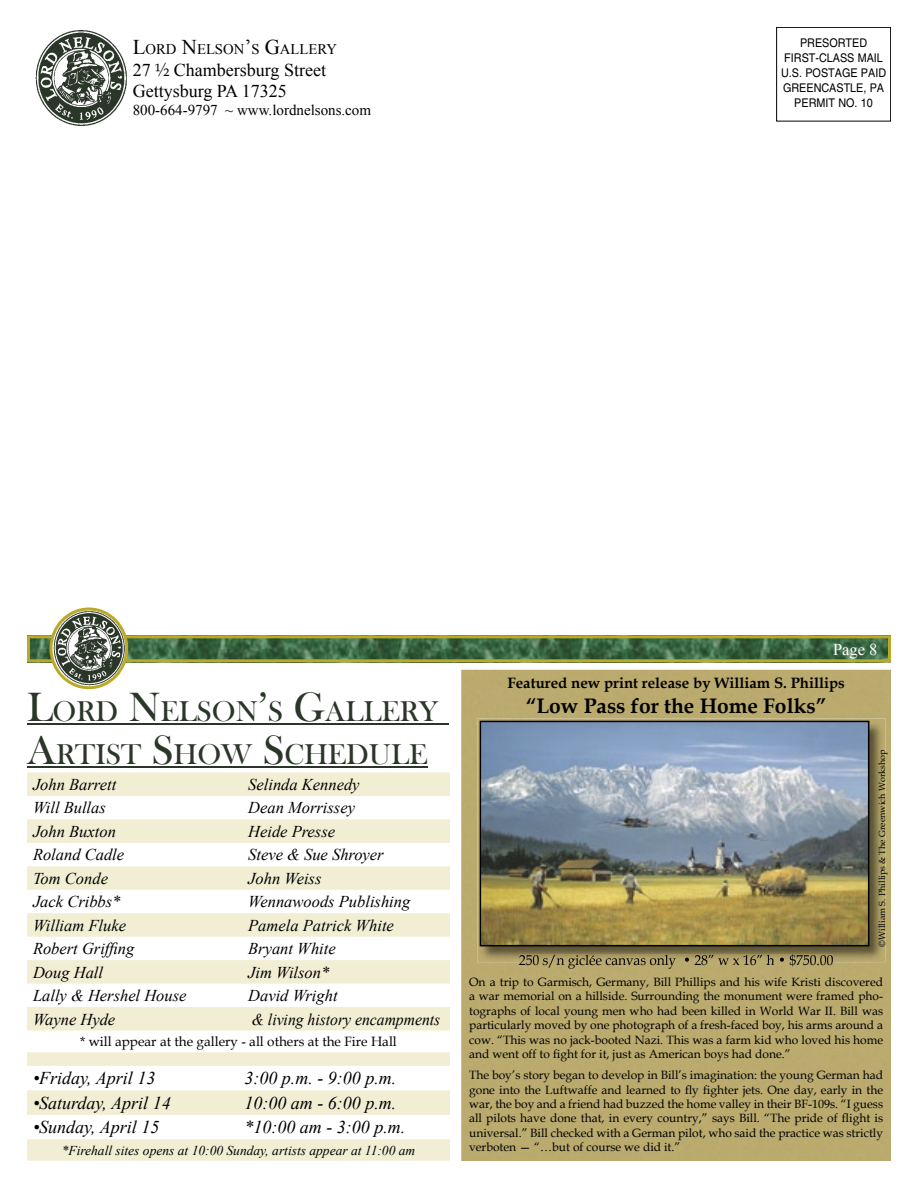
<style>
.page{position:relative;width:918px;height:1188px;background:#fff}
.page>*{position:absolute;margin:0;border:0;box-sizing:border-box;transform-origin:0 0}
.t1{font:29.4px/42.9px "Bask Old Face";color:#2a3628}
.t2{font:700 21px "Book Antiqua";color:#000}
.t3{font:italic 18px "Times New Roman";color:#000}
.t4{font:18px/21.6px "Times New Roman";color:#000}
.t5{font:italic 16.5px "Times New Roman";color:#000}
.t6{font:italic 16.5px "Times New Roman";color:#000;scale:.95 1}
.t7{font:16.5px "Times New Roman";color:#fff}
.t8{font:700 15px "Book Antiqua";color:#000}
.t9{font:15px "Times New Roman";color:#000}
.t10{font:14.7px "Times New Roman";color:#000}
.t11{font:13.5px "Book Antiqua";color:#000}
.t12{font:italic 13.5px "Times New Roman";color:#000}
.t13{font:12px/14.4px "Book Antiqua";color:#000;text-align:justify}
.t14{font:12px/15px "Helvetica";color:#000;text-align:center;scale:.9 1}
.t15{font:9px "Book Antiqua";color:#000}
.s1{font-size:21px}
.s2{font-family:"Book Antiqua"}
.s3{font-size:42px}
</style>
<div class="page">
<svg style="left:27px;top:607px;width:864px;height:63px"></svg>
<img style="left:47px;top:609px;width:83px;height:80px">
<img style="left:35px;top:30px;width:92px;height:96px">
<hr style="left:27px;top:723px;width:422px;height:1px;background:#2a3628">
<hr style="left:27px;top:724px;width:422px;height:1px;background:#2a3628">
<hr style="left:27px;top:766px;width:400px;height:1px;background:#2a3628">
<hr style="left:27px;top:767px;width:400px;height:1px;background:#2a3628">
<svg style="left:27px;top:772px;width:423px;height:389px"></svg>
<div style="left:461px;top:670px;width:430px;height:491px;background:#baaa6e"></div>
<img style="left:477px;top:718px;width:408px;height:244px">
<img style="left:519px;top:955px;width:70px;height:7px">
<svg style="left:589px;top:956px;width:6px;height:6px"></svg>
<img style="left:596px;top:954px;width:112px;height:8px">
<img style="left:708px;top:954px;width:125px;height:8px">
<img style="left:480px;top:721px;width:389px;height:225px">
<div style="left:776px;top:27px;width:115px;height:94px;border:1px solid #000"></div>
<p class="t10" style="left:133px;top:39px;width:206px"><span class="s1">L</span>ORD <span class="s1">N</span>ELSON<span class="s1">’</span>S <span class="s1">G</span>ALLERY</p>
<h3 class="t4" style="left:133px;top:58px;width:195px">27 <span class="s2">½</span> Chambersburg Street<br>Gettysburg PA 17325</h3>
<p class="t9" style="left:133px;top:100px;width:240px">800-664-9797 ~ www.lordnelsons.com</p>
<p class="t14" style="left:781px;top:36px;width:118px">PRESORTED<br>FIRST-CLASS MAIL<br>U.S. POSTAGE PAID<br>GREENCASTLE, PA<br>PERMIT NO. 10</p>
<h1 class="t1" style="left:27px;top:691px;width:413px"><span class="s3">L</span>ORD <span class="s3">N</span>ELSON<span class="s3">’</span>S <span class="s3">G</span>ALLERY<br><span class="s3">A</span>RTIST <span class="s3">S</span>HOW <span class="s3">S</span>CHEDULE</h1>
<h3 class="t5" style="left:33px;top:773px;width:85px">John Barrett</h3>
<h3 class="t5" style="left:248px;top:773px;width:113px">Selinda Kennedy</h3>
<h3 class="t5" style="left:33px;top:797px;width:74px">Will Bullas</h3>
<h3 class="t5" style="left:248px;top:797px;width:108px">Dean Morrissey</h3>
<h3 class="t5" style="left:33px;top:820px;width:84px">John Buxton</h3>
<h3 class="t5" style="left:248px;top:820px;width:88px">Heide Presse</h3>
<h3 class="t5" style="left:33px;top:843px;width:93px">Roland Cadle</h3>
<h3 class="t5" style="left:248px;top:843px;width:137px">Steve &amp; Sue Shroyer</h3>
<h3 class="t5" style="left:33px;top:867px;width:77px">Tom Conde</h3>
<h3 class="t5" style="left:248px;top:867px;width:75px">John Weiss</h3>
<h3 class="t5" style="left:33px;top:890px;width:89px">Jack Cribbs*</h3>
<h3 class="t5" style="left:248px;top:890px;width:164px">Wennawoods Publishing</h3>
<h3 class="t5" style="left:33px;top:914px;width:95px">William Fluke</h3>
<h3 class="t5" style="left:248px;top:914px;width:147px">Pamela Patrick White</h3>
<h3 class="t5" style="left:33px;top:937px;width:103px">Robert Griffing</h3>
<h3 class="t5" style="left:248px;top:937px;width:89px">Bryant White</h3>
<h3 class="t5" style="left:33px;top:961px;width:72px">Doug Hall</h3>
<h3 class="t5" style="left:248px;top:961px;width:83px">Jim Wilson*</h3>
<h3 class="t5" style="left:33px;top:984px;width:155px">Lally &amp; Hershel House</h3>
<h3 class="t5" style="left:248px;top:984px;width:91px">David Wright</h3>
<h3 class="t5" style="left:33px;top:1008px;width:84px">Wayne Hyde</h3>
<h3 class="t6" style="left:252px;top:1008px;width:200px">&amp; living history encampments</h3>
<p class="t11" style="left:80px;top:1032px;width:318px">* will appear at the gallery - all others at the Fire Hall</p>
<h3 class="t3" style="left:33px;top:1066px;width:124px">•Friday, April 13</h3>
<h3 class="t3" style="left:244px;top:1066px;width:153px">3:00 p.m. - 9:00 p.m.</h3>
<h3 class="t3" style="left:33px;top:1090px;width:139px">•Saturday, April 14</h3>
<h3 class="t3" style="left:244px;top:1090px;width:153px">10:00 am - 6:00 p.m.</h3>
<h3 class="t3" style="left:33px;top:1115px;width:128px">•Sunday, April 15</h3>
<h3 class="t3" style="left:244px;top:1115px;width:162px">*10:00 am - 3:00 p.m.</h3>
<p class="t12" style="left:62px;top:1141px;width:355px">*Firehall sites opens at 10:00 Sunday, artists appear at 11:00 am</p>
<h3 class="t7" style="left:833px;top:639px;width:46px">Page 8</h3>
<p class="t8" style="left:507px;top:673px;width:339px">Featured new print release by William S. Phillips</p>
<h2 class="t2" style="left:526px;top:692px;width:302px">“Low Pass for the Home Folks”</h2>
<p class="t11" style="left:519px;top:951px;width:316px">250 s/n giclée canvas only • 28” w x 16” h • $750.00</p>
<p class="t15" style="left:876px;top:946px;width:199px;rotate:-90deg">©William S. Phillips &amp; The Greenwich Workshop</p>
<p class="t13" style="left:469px;top:974px;width:416px">On a trip to Garmisch, Germany, Bill Phillips and his wife Kristi discovered a war memorial on a hillside. Surrounding the monument were framed pho&shy;tographs of local young men who had been killed in World War II. Bill was particularly moved by one photograph of a fresh-faced boy, his arms around a cow. “This was no jack-booted Nazi. This was a farm kid who loved his home and went off to fight for it, just as American boys had done.”</p>
<p class="t13" style="left:469px;top:1068px;width:416px">The boy’s story began to develop in Bill’s imagination: the young German had gone into the Luftwaffe and learned to fly fighter jets. One day, early in the war, the boy and a friend had buzzed the home valley in their BF-109s. “I guess all pilots have done that, in every country,” says Bill. “The pride of flight is universal.” Bill checked with a German pilot, who said the practice was strictly verboten — “…but of course we did it.”</p>
</div>
